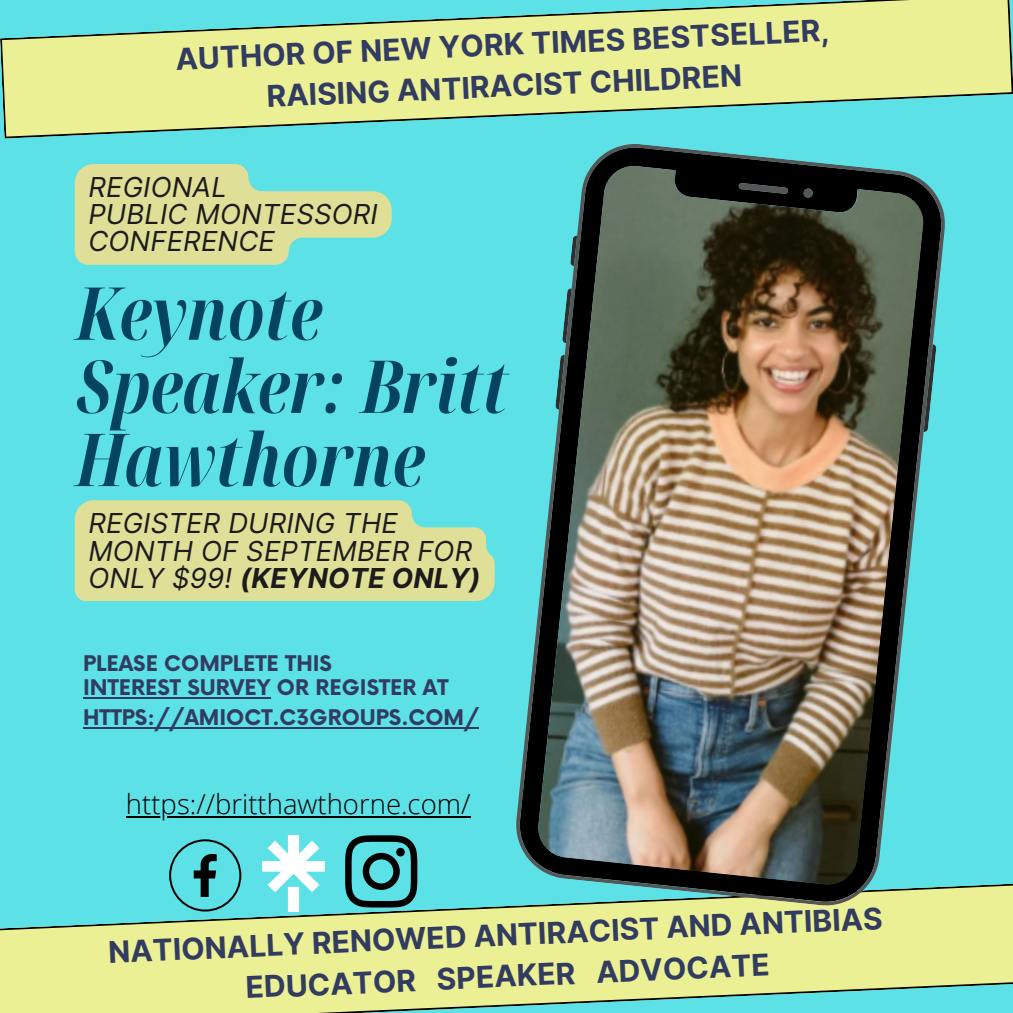
<style>
.page{position:relative;width:1013px;height:1013px;background:#fff}
.page>*{position:absolute;margin:0;border:0;box-sizing:border-box;transform-origin:0 0}
.t1{font:italic 700 extra-condensed 73px/73.1px "Noto Serif Display";color:#05445e}
.t2{font:700 30px/41.1px "Inter";color:#323b60}
.t3{font:italic 27.5px/27.2px "Inter";letter-spacing:.005em;color:#1d1b1b}
.t4{font:300 27.5px "Open Sans";color:#000}
.t5{font:700 21px/24.4px "Now";color:#323b60}
.s1{font-weight:700}
</style>
<div class="page">
<div style="left:0;top:0;width:1012px;height:1012px;background:#5ce1e6"></div>
<svg style="left:0;top:882px;width:1012px;height:130px"></svg>
<img style="left:511px;top:144px;width:439px;height:766px">
<svg style="left:0;top:0;width:1012px;height:139px"></svg>
<svg style="left:345px;top:835px;width:72px;height:72px"></svg>
<div style="left:396px;top:847px;width:9px;height:9px;background:#010101;border-radius:50%"></div>
<svg style="left:169px;top:839px;width:72px;height:72px"></svg>
<img style="left:262px;top:835px;width:62px;height:76px">
<svg style="left:75px;top:164px;width:317px;height:101px"></svg>
<hr style="left:126px;top:815px;width:344px;height:2px;background:#000">
<svg style="left:75px;top:500px;width:419px;height:101px;fill:#dfdf97"></svg>
<hr style="left:83px;top:727px;width:396px;height:2px;background:#323b60">
<hr style="left:83px;top:697px;width:187px;height:2px;background:#323b60">
<p class="t2" style="left:175px;top:42px;width:656px;text-align:center;rotate:-3deg">AUTHOR OF NEW YORK TIMES BESTSELLER,<br>RAISING ANTIRACIST CHILDREN</p>
<p class="t3" style="left:88px;top:173px;width:291px">REGIONAL<br>PUBLIC MONTESSORI<br>CONFERENCE</p>
<h1 class="t1" style="left:76px;top:275px;width:433px">Keynote<br>Speaker: Britt<br>Hawthorne</h1>
<p class="t3" style="left:88px;top:509px;width:394px">REGISTER DURING THE<br>MONTH OF SEPTEMBER FOR<br>ONLY $99! <span class="s1">(KEYNOTE ONLY)</span></p>
<p class="t5" style="left:83px;top:652px;width:367px">PLEASE COMPLETE THIS<br>INTEREST SURVEY OR REGISTER AT</p>
<p class="t5" style="left:83px;top:707px;width:397px">HTTPS://AMIOCT.C3GROUPS.COM/</p>
<p class="t4" style="left:126px;top:784px;width:346px">https://britthawthorne.com/</p>
<p class="t2" style="left:242px;top:927px;width:641px;text-indent:-135px;rotate:-3deg">NATIONALLY RENOWED ANTIRACIST AND ANTIBIAS<br>EDUCATOR SPEAKER ADVOCATE</p>
</div>
